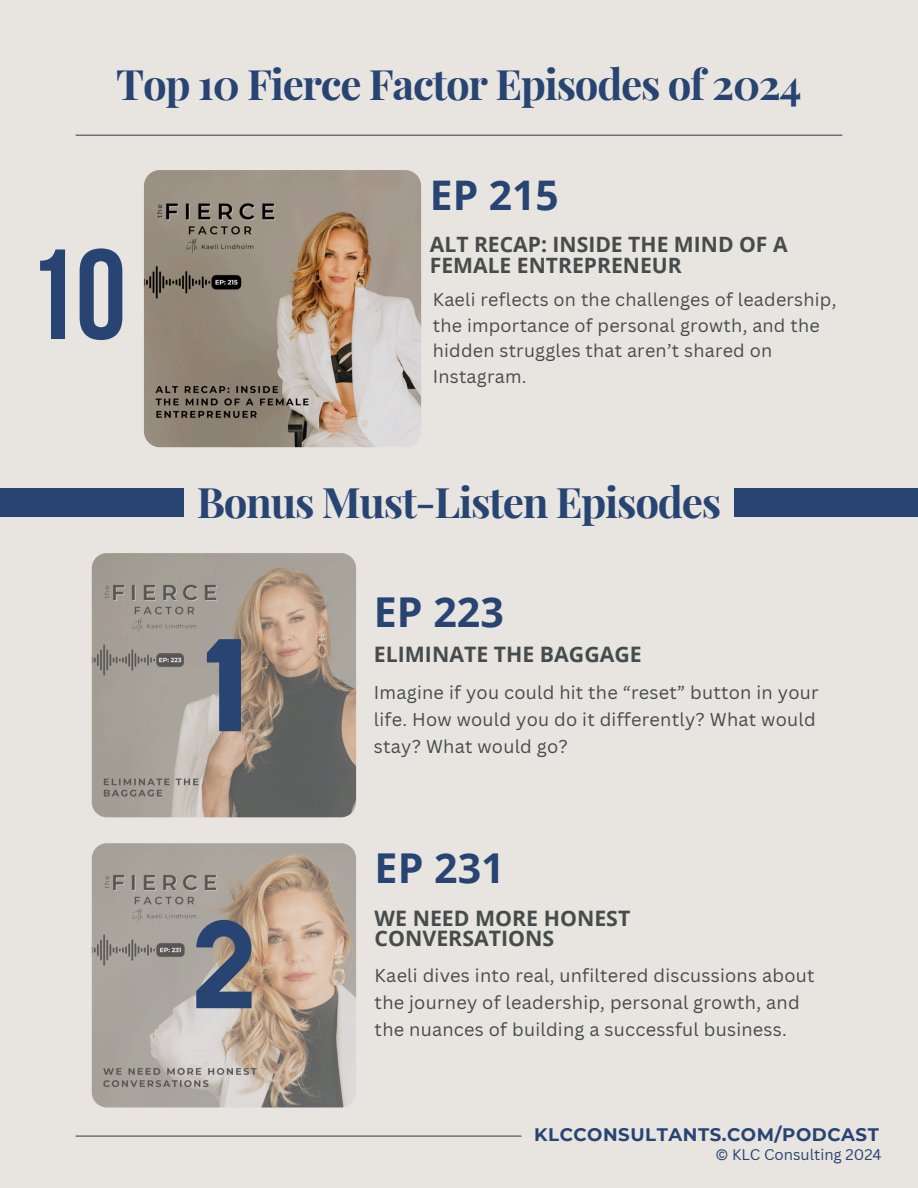
<style>
.page{position:relative;width:918px;height:1188px;background:#e8e4e0}
.page>*{position:absolute;margin:0;border:0;box-sizing:border-box;transform-origin:0 0}
.t1{font:700 127.95px "Bebas Neue";color:#274472}
.t2{font:700 42.15px "Playfair Display";letter-spacing:-.03em;color:#274472}
.t3{font:700 42px "Playfair Display";letter-spacing:-.03em;color:#274472}
.t4{font:700 41.1px "Open Sans";color:#274472}
.t5{font:700 40.8px "Open Sans";color:#274472}
.t6{font:700 21.3px/20.2px "Open Sans";color:#464c4c}
.t7{font:700 21.15px/20.2px "Open Sans";color:#464c4c}
.t8{font:18.15px/27px "Canva Sans";letter-spacing:.015em;color:#464c4c}
.t9{font:700 18.15px "Montserrat";letter-spacing:.03em;color:#274472}
.t10{font:18px/25.8px "Canva Sans";letter-spacing:.015em;color:#464c4c}
.t11{font:15px "Canva Sans";color:#274472}
</style>
<div class="page">
<hr style="left:76px;top:135px;width:766px;height:1px;background:#464c4c">
<img style="left:144px;top:170px;width:277px;height:277px;border-radius:16px">
<hr style="left:76px;top:1136px;width:445px;height:1px;background:#464c4c">
<img style="left:92px;top:553px;width:264px;height:264px;border-radius:15px">
<svg style="left:207px;top:639px;width:34px;height:92px"></svg>
<img style="left:92px;top:843px;width:264px;height:264px;border-radius:15px">
<svg style="left:196px;top:920px;width:55px;height:88px"></svg>
<div style="left:0;top:488px;width:183px;height:28px;background:#274472"></div>
<div style="left:734px;top:488px;width:184px;height:28px;background:#274472"></div>
<p class="t3" style="left:116px;top:54px;width:687px">Top 10 Fierce Factor Episodes of 2024</p>
<p class="t1" style="left:26px;top:243px;width:102px">10</p>
<h3 class="t5" style="left:430px;top:166px;width:130px">EP 215</h3>
<h1 class="t7" style="left:430px;top:234px;width:359px">ALT RECAP: INSIDE THE MIND OF A<br>FEMALE ENTREPRENEUR</h1>
<h5 class="t10" style="left:433px;top:286px;width:405px">Kaeli reflects on the challenges of leadership, the importance of personal growth, and the hidden struggles that aren’t shared on Instagram.</h5>
<p class="t2" style="left:197px;top:472px;width:526px">Bonus Must-Listen Episodes</p>
<p class="t4" style="left:374px;top:583px;width:132px">EP 223</p>
<h2 class="t6" style="left:374px;top:644px;width:270px">ELIMINATE THE BAGGAGE</h2>
<p class="t8" style="left:374px;top:679px;width:446px">Imagine if you could hit the “reset” button in your life. How would you do it differently? What would stay? What would go?</p>
<h3 class="t4" style="left:375px;top:839px;width:132px">EP 231</h3>
<h1 class="t6" style="left:375px;top:908px;width:257px">WE NEED MORE HONEST<br>CONVERSATIONS</h1>
<h5 class="t8" style="left:375px;top:961px;width:441px">Kaeli dives into real, unfiltered discussions about the journey of leadership, personal growth, and the nuances of building a successful business.</h5>
<p class="t9" style="left:534px;top:1123px;width:346px">KLCCONSULTANTS.COM/PODCAST</p>
<p class="t11" style="left:715px;top:1144px;width:168px">© KLC Consulting 2024</p>
</div>
